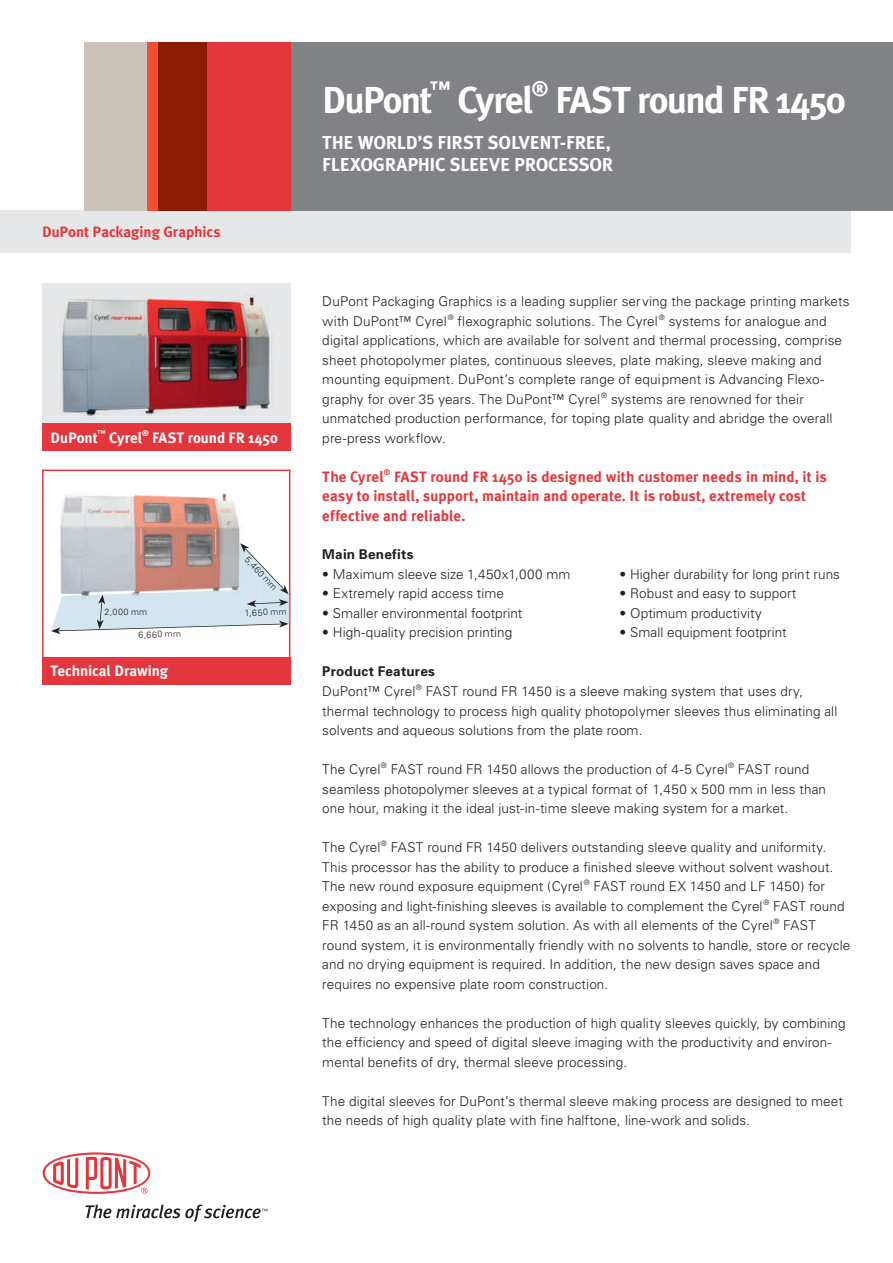
<style>
.page{position:relative;width:893px;height:1263px;background:#fff}
.page>*{position:absolute;margin:0;border:0;box-sizing:border-box;transform-origin:0 0}
.t1{font:700 37.5px "Meta Plus";letter-spacing:-.04em;color:#fff}
.t2{font:700 20.55px "Meta Plus";color:#fff}
.t3{font:700 18.75px/22.5px "Meta Plus";letter-spacing:-.01em;color:#fff}
.t4{font:700 15px/19.5px "Meta Plus";letter-spacing:.01em;color:#e3373d}
.t5{font:700 15px "Meta Plus";color:#fff}
.t6{font:300 13.5px/19.5px "Univers";letter-spacing:.01em;color:#231f20}
.t7{font:700 13.5px "Univers";letter-spacing:.02em;color:#231f20}
.t8{font:300 9px "Univers";color:#231f20}
.t9{font:700 8.25px "Meta Plus";color:#fff}
.t10{font:700 8.25px "Meta Plus";color:#e3373d}
.t11{font:300 7.35px "Univers";color:#231f20}
</style>
<div class="page">
<div style="left:42px;top:283px;width:248px;height:140px;background:#e6e7e9"></div>
<img style="left:61px;top:294px;width:213px;height:124px">
<div style="left:42px;top:423px;width:248px;height:27px;background:#e3373d"></div>
<div style="left:0;top:210px;width:851px;height:43px;background:#e6e7e9"></div>
<div style="left:291px;top:42px;width:602px;height:168px;background:#808285"></div>
<div style="left:84px;top:42px;width:63px;height:168px;background:#c9c3ba"></div>
<div style="left:206px;top:42px;width:84px;height:168px;background:#e1373d"></div>
<div style="left:147px;top:42px;width:11px;height:168px;background:#ef5032"></div>
<div style="left:158px;top:42px;width:48px;height:168px;background:#891c02"></div>
<svg style="left:43px;top:1152px;width:107px;height:42px"></svg>
<svg style="left:86px;top:1204px;width:181px;height:18px"></svg>
<svg style="left:42px;top:470px;width:248px;height:187px"></svg>
<div style="left:42px;top:657px;width:248px;height:27px;background:#e3373d"></div>
<svg style="left:51px;top:543px;width:239px;height:91px"></svg>
<p class="t4" style="left:42px;top:223px;width:180px">DuPont Packaging Graphics</p>
<p class="t9" style="left:97px;top:430px;width:10px">™</p>
<p class="t5" style="left:109px;top:431px;width:35px">Cyrel</p>
<p class="t9" style="left:142px;top:430px;width:8px">®</p>
<p class="t5" style="left:152px;top:431px;width:128px">FAST round FR 1450</p>
<p class="t5" style="left:51px;top:431px;width:49px">DuPont</p>
<p class="t8" style="left:249px;top:555px;width:44px;rotate:47deg">5,460 mm</p>
<p class="t8" style="left:105px;top:608px;width:44px">2,000 mm</p>
<p class="t8" style="left:244px;top:610px;width:43px;rotate:-3deg">1,650 mm</p>
<p class="t8" style="left:138px;top:631px;width:44px;rotate:-2deg">6,660 mm</p>
<p class="t5" style="left:51px;top:665px;width:119px">Technical Drawing</p>
<h2 class="t2" style="left:430px;top:81px;width:23px">™</h2>
<h1 class="t1" style="left:458px;top:85px;width:78px">Cyrel</h1>
<h2 class="t2" style="left:532px;top:81px;width:18px">®</h2>
<h1 class="t1" style="left:555px;top:85px;width:292px">FAST round FR 1450</h1>
<h3 class="t3" style="left:322px;top:132px;width:292px">THE WORLD’S FIRST SOLVENT-FREE,<br>FLEXOGRAPHIC SLEEVE PROCESSOR</h3>
<h1 class="t1" style="left:322px;top:85px;width:111px">DuPont</h1>
<p class="t6" style="left:322px;top:293px;width:529px">DuPont Packaging Graphics is a leading supplier serving the package printing markets with DuPont™ Cyrel<sup>®</sup> flexographic solutions. The Cyrel<sup>®</sup> systems for analogue and digital applications, which are available for solvent and thermal processing, comprise sheet photopolymer plates, continuous sleeves, plate making, sleeve making and mounting equipment. DuPont’s complete range of equipment is Advancing Flexo&shy;graphy for over 35 years. The DuPont™ Cyrel<sup>®</sup> systems are renowned for their unmatched production performance, for toping plate quality and abridge the overall pre-press workflow.</p>
<p class="t4" style="left:322px;top:468px;width:63px">The Cyrel</p>
<p class="t10" style="left:384px;top:469px;width:8px">®</p>
<p class="t4" style="left:322px;top:468px;width:506px;text-indent:72px">FAST round FR 1450 is designed with customer needs in mind, it is easy to install, support, maintain and operate. It is robust, extremely cost effective and reliable.</p>
<p class="t7" style="left:322px;top:549px;width:93px">Main Benefits</p>
<p class="t6" style="left:322px;top:565px;width:250px">• Maximum sleeve size 1,450x1,000 mm</p>
<p class="t6" style="left:619px;top:565px;width:222px">• Higher durability for long print runs</p>
<p class="t6" style="left:322px;top:585px;width:183px">• Extremely rapid access time</p>
<p class="t6" style="left:620px;top:585px;width:178px">• Robust and easy to support</p>
<p class="t6" style="left:322px;top:604px;width:201px">• Smaller environmental footprint</p>
<p class="t6" style="left:619px;top:604px;width:144px">• Optimum productivity</p>
<p class="t6" style="left:322px;top:624px;width:192px">• High-quality precision printing</p>
<p class="t6" style="left:619px;top:624px;width:169px">• Small equipment footprint</p>
<p class="t7" style="left:322px;top:666px;width:114px">Product Features</p>
<p class="t6" style="left:322px;top:683px;width:94px">DuPont™ Cyrel</p>
<p class="t11" style="left:416px;top:685px;width:7px">®</p>
<p class="t6" style="left:322px;top:683px;width:516px;text-indent:103px">FAST round FR 1450 is a sleeve making system that uses dry, thermal technology to process high quality photopolymer sleeves thus eliminating all solvents and aqueous solutions from the plate room.</p>
<p class="t6" style="left:322px;top:761px;width:505px">The Cyrel<sup>®</sup> FAST round FR 1450 allows the production of 4-5 Cyrel<sup>®</sup> FAST round seamless photopolymer sleeves at a typical format of 1,450 x 500 mm in less than one hour, making it the ideal just-in-time sleeve making system for a market.</p>
<p class="t6" style="left:322px;top:839px;width:512px">The Cyrel<sup>®</sup> FAST round FR 1450 delivers outstanding sleeve quality and uniformity.<br>This processor has the ability to produce a finished sleeve without solvent washout.<br>The new round exposure equipment (Cyrel<sup>®</sup> FAST round EX 1450 and LF 1450) for exposing and light-finishing sleeves is available to complement the Cyrel</p>
<p class="t11" style="left:763px;top:899px;width:7px">®</p>
<p class="t6" style="left:773px;top:897px;width:73px">FAST round</p>
<p class="t6" style="left:322px;top:917px;width:452px">FR 1450 as an all-round system solution. As with all elements of the Cyrel</p>
<p class="t11" style="left:773px;top:919px;width:7px">®</p>
<p class="t6" style="left:322px;top:917px;width:530px;text-indent:461px">FAST round system, it is environmentally friendly with no solvents to handle, store or recycle and no drying equipment is required. In addition, the new design saves space and requires no expensive plate room construction.</p>
<p class="t6" style="left:322px;top:1014px;width:525px">The technology enhances the production of high quality sleeves quickly, by combining the efficiency and speed of digital sleeve imaging with the productivity and environ&shy;mental benefits of dry, thermal sleeve processing.</p>
<p class="t6" style="left:322px;top:1092px;width:522px">The digital sleeves for DuPont’s thermal sleeve making process are designed to meet the needs of high quality plate with fine halftone, line-work and solids.</p>
</div>
